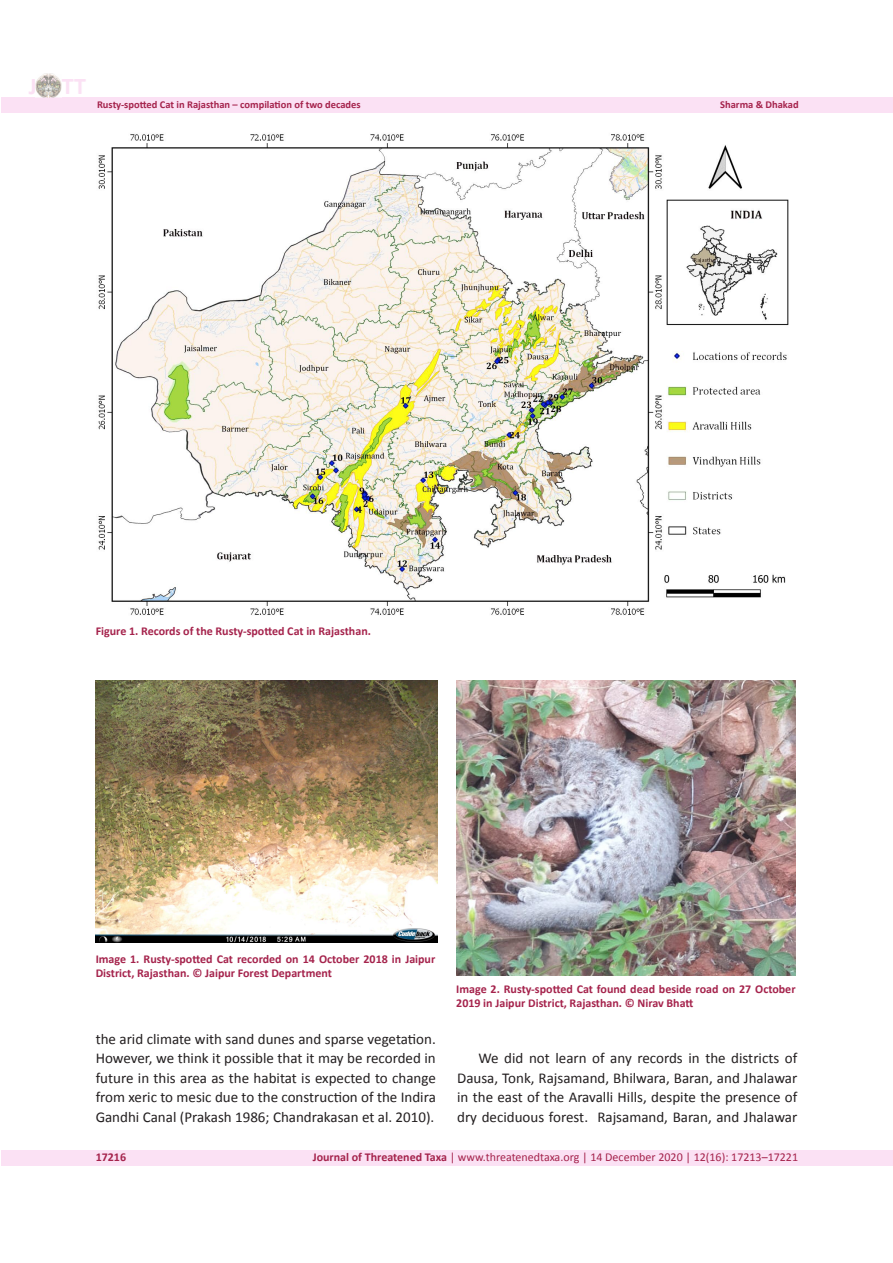
<style>
.page{position:relative;width:893px;height:1263px;background:#fff}
.page>*{position:absolute;margin:0;border:0;box-sizing:border-box;transform-origin:0 0}
.t1{font:24px "Calibri Bold 2";color:#fbe1f4}
.jott_notes_body_text{font:15px/19.5px "Calibri";color:#231f20;text-align:justify}
.t2{font:700 12px/14.4px "Calibri";color:#a5234c}
.t3{font:12px "Calibri 2";color:#a5234c}
.t4{font:700 10.5px "Calibri";color:#a5234c}
.s1{font-family:"Calibri Bold 2"}
</style>
<div class="page">
<div style="left:1px;top:97px;width:891px;height:15px;background:#fbe1f4"></div>
<div style="left:1px;top:1150px;width:892px;height:16px;background:#fbe1f4"></div>
<img style="left:36px;top:73px;width:25px;height:25px">
<img style="left:98px;top:134px;width:691px;height:481px">
<img style="left:96px;top:680px;width:341px;height:263px">
<img style="left:456px;top:680px;width:340px;height:295px">
<h1 class="t1" style="left:29px;top:70px;width:59px">J TT</h1>
<p class="t4" style="left:97px;top:98px;width:265px">Rusty-spotted Cat in Rajasthan – compilation of two decades</p>
<p class="t4" style="left:720px;top:98px;width:80px">Sharma &amp; Dhakad</p>
<p class="t2" style="left:96px;top:623px;width:277px">Figure 1. Records of the Rusty-spotted Cat in Rajasthan.</p>
<p class="t2" style="left:96px;top:951px;width:341px">Image 1. Rusty-spotted Cat recorded on 14 October 2018 in Jaipur<br>District, Rajasthan. © Jaipur Forest Department</p>
<p class="jott_notes_body_text" style="left:96px;top:1029px;width:342px">the arid climate with sand dunes and sparse vegetation.<br>However, we think it possible that it may be recorded in future in this area as the habitat is expected to change from xeric to mesic due to the construction of the Indira Gandhi Canal (Prakash 1986; Chandrakasan et al. 2010).</p>
<p class="t2" style="left:456px;top:981px;width:341px">Image 2. Rusty-spotted Cat found dead beside road on 27 October<br>2019 in Jaipur District, Rajasthan. © Nirav Bhatt</p>
<p class="jott_notes_body_text" style="left:457px;top:1049px;width:342px;text-indent:21px">We did not learn of any records in the districts of Dausa, Tonk, Rajsamand, Bhilwara, Baran, and Jhalawar in the east of the Aravalli Hills, despite the presence of dry deciduous forest. Rajsamand, Baran, and Jhalawar</p>
<p class="t2" style="left:96px;top:1149px;width:32px">17216</p>
<p class="t3" style="left:313px;top:1150px;width:487px"><span class="s1">Journal of Threatened Taxa</span> | www.threatenedtaxa.org | 14 December 2020 | 12(16): 17213–17221</p>
</div>
